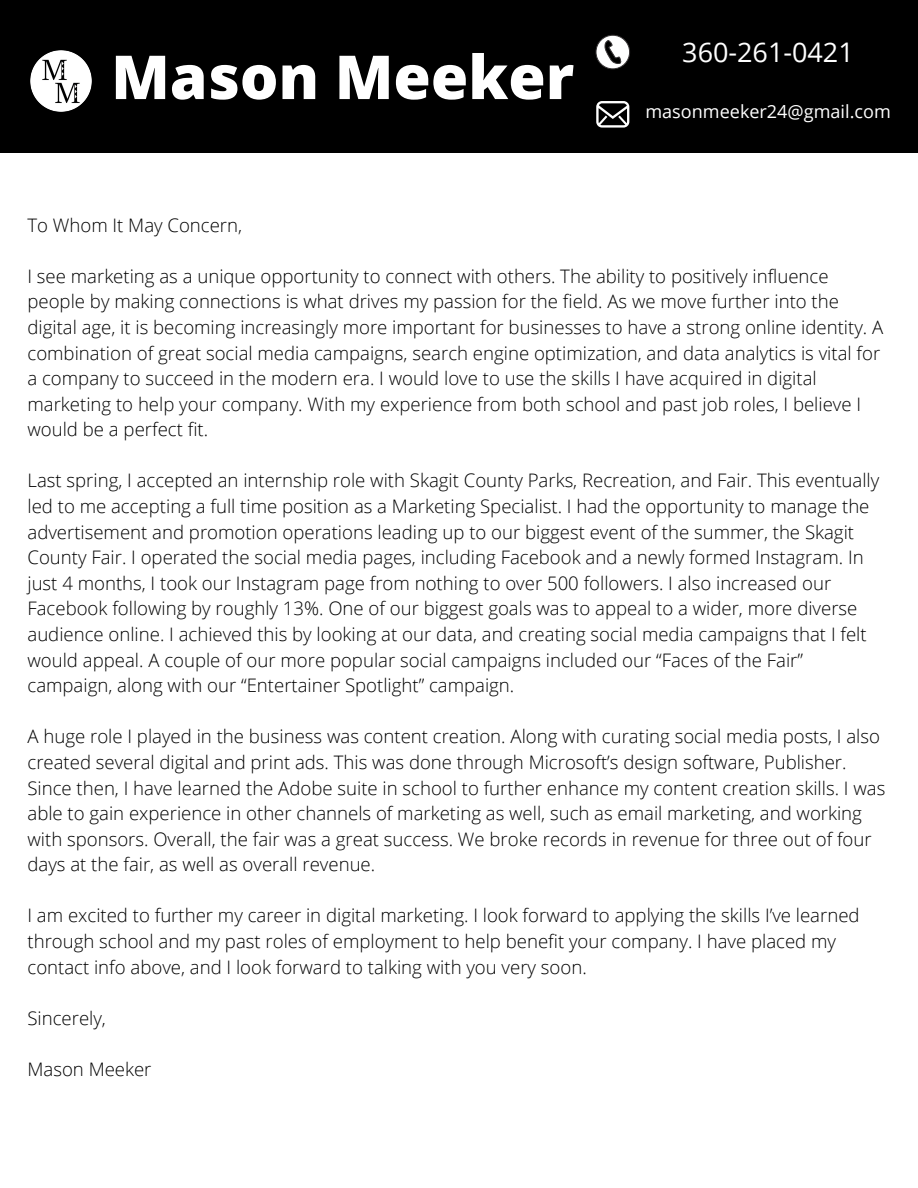
<style>
.page{position:relative;width:918px;height:1188px;background:#fff}
.page>*{position:absolute;margin:0;border:0;box-sizing:border-box;transform-origin:0 0}
.t1{font:800 60.6px "Open Sans";color:#fff}
.t2{font:27px "Open Sans";color:#fff}
.t3{font:300 18.6px/25.7px "Open Sans";color:#000}
.t4{font:18px "Open Sans";color:#fff}
</style>
<div class="page">
<div style="left:0;top:0;width:918px;height:153px;background:#000"></div>
<svg style="left:596px;top:35px;width:34px;height:34px"></svg>
<svg style="left:596px;top:101px;width:33px;height:27px"></svg>
<img style="left:31px;top:50px;width:60px;height:62px">
<h1 class="t1" style="left:111px;top:34px;width:464px">Mason Meeker</h1>
<h2 class="t2" style="left:682px;top:34px;width:173px">360-261-0421</h2>
<p class="t4" style="left:645px;top:98px;width:247px">masonmeeker24@gmail.com</p>
<p class="t3" style="left:27px;top:212px;width:216px">To Whom It May Concern,</p>
<p class="t3" style="left:27px;top:263px;width:857px">I see marketing as a unique opportunity to connect with others. The ability to positively influence people by making connections is what drives my passion for the field. As we move further into the digital age, it is becoming increasingly more important for businesses to have a strong online identity. A combination of great social media campaigns, search engine optimization, and data analytics is vital for a company to succeed in the modern era. I would love to use the skills I have acquired in digital marketing to help your company. With my experience from both school and past job roles, I believe I would be a perfect fit.</p>
<p class="t3" style="left:27px;top:467px;width:853px">Last spring, I accepted an internship role with Skagit County Parks, Recreation, and Fair. This eventually led to me accepting a full time position as a Marketing Specialist. I had the opportunity to manage the advertisement and promotion operations leading up to our biggest event of the summer, the Skagit County Fair. I operated the social media pages, including Facebook and a newly formed Instagram. In just 4 months, I took our Instagram page from nothing to over 500 followers. I also increased our Facebook following by roughly 13%. One of our biggest goals was to appeal to a wider, more diverse audience online. I achieved this by looking at our data, and creating social media campaigns that I felt would appeal. A couple of our more popular social campaigns included our “Faces of the Fair” campaign, along with our “Entertainer Spotlight” campaign.</p>
<p class="t3" style="left:27px;top:723px;width:859px">A huge role I played in the business was content creation. Along with curating social media posts, I also created several digital and print ads. This was done through Microsoft’s design software, Publisher.<br>Since then, I have learned the Adobe suite in school to further enhance my content creation skills. I was able to gain experience in other channels of marketing as well, such as email marketing, and working with sponsors. Overall, the fair was a great success. We broke records in revenue for three out of four days at the fair, as well as overall revenue.</p>
<p class="t3" style="left:27px;top:902px;width:834px">I am excited to further my career in digital marketing. I look forward to applying the skills I’ve learned through school and my past roles of employment to help benefit your company. I have placed my contact info above, and I look forward to talking with you very soon.</p>
<p class="t3" style="left:27px;top:1005px;width:80px">Sincerely,</p>
<p class="t3" style="left:27px;top:1056px;width:126px">Mason Meeker</p>
</div>
